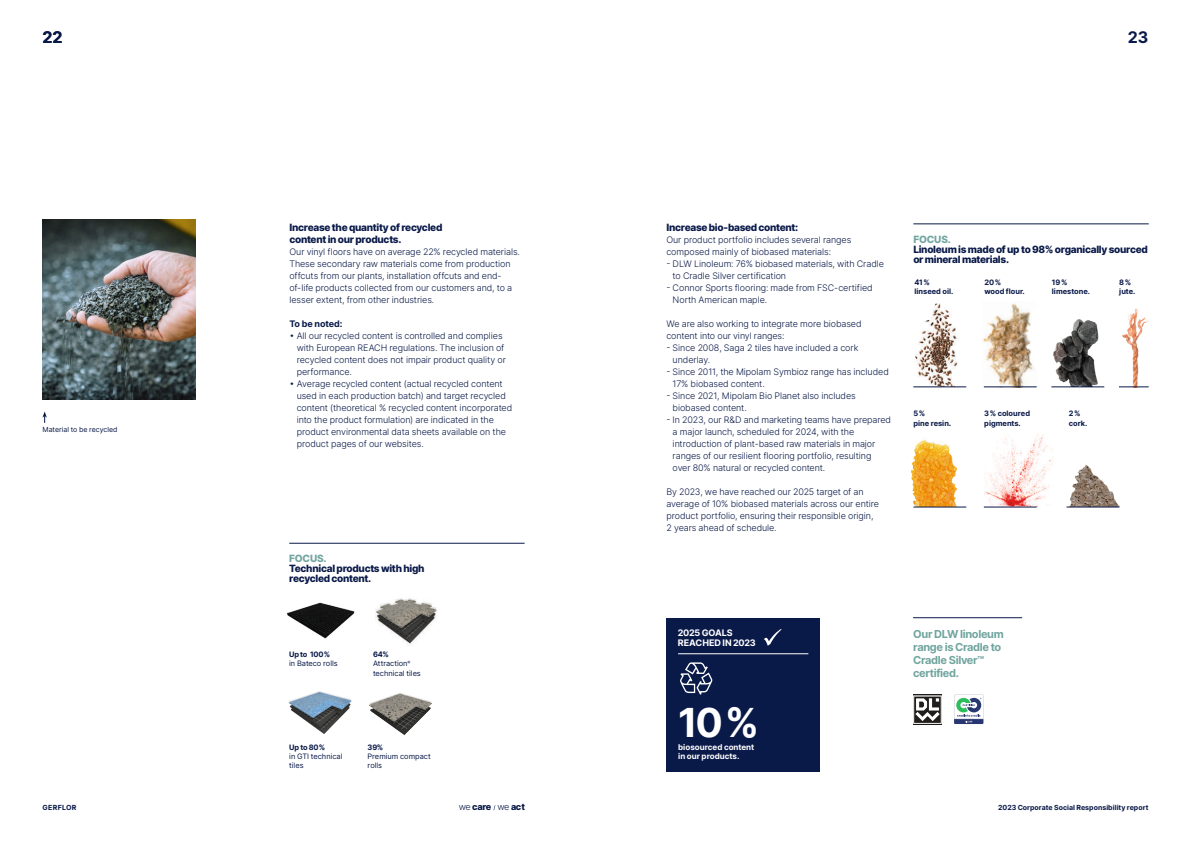
<style>
.page{position:relative;width:1191px;height:842px;background:#fff}
.page>*{position:absolute;margin:0;border:0;box-sizing:border-box;transform-origin:0 0}
.t1{font:700 40px "Inter";color:#fff}
.t2{font:700 16px "Inter";color:#091948}
.t3{font:700 11px/13px "Inter";letter-spacing:-.03em;color:#71a59f}
.t4{font:800 10px/10px "Inter";letter-spacing:-.03em;color:#091948}
.t5{font:800 10px "Inter";letter-spacing:-.015em;color:#71a59f}
.t6{font:800 9.1px "Inter";letter-spacing:-.03em;color:#091948}
.t7{font:300 9px/12px "Inter";letter-spacing:-.01em;color:#091948}
.t8{font:700 9px/10px "Inter";letter-spacing:-.015em;color:#fff}
.t9{font:700 9px "Inter";letter-spacing:-.01em;color:#091948}
.t10{font:700 8px/9.5px "Inter";color:#fff}
.t11{font:700 7.4px/9.3px "Inter";color:#091948}
.t12{font:7.4px/9.3px "Inter";color:#091948}
.t13{font:700 7px "Inter";letter-spacing:.005em;color:#091948}
.t14{font:7px "Inter";letter-spacing:.005em;color:#091948}
.t15{font:700 7px "Inter";letter-spacing:.045em;color:#091948}
.s1{font-weight:700}
.s2{font-weight:300}
.s3{font-size:8.4px}
</style>
<div class="page">
<img style="left:368px;top:693px;width:64px;height:42px">
<hr style="left:289px;top:543px;width:235px;height:1px;background:#091948">
<img style="left:287px;top:602px;width:68px;height:37px">
<img style="left:375px;top:598px;width:62px;height:48px">
<img style="left:289px;top:691px;width:63px;height:43px">
<img style="left:984px;top:434px;width:69px;height:73px">
<img style="left:911px;top:440px;width:56px;height:67px">
<img style="left:1119px;top:308px;width:30px;height:79px">
<img style="left:1053px;top:319px;width:46px;height:67px">
<img style="left:983px;top:303px;width:54px;height:84px">
<img style="left:913px;top:303px;width:51px;height:84px">
<img style="left:1066px;top:465px;width:54px;height:42px">
<hr style="left:913px;top:224px;width:235px;height:1px;background:#091948">
<hr style="left:913px;top:387px;width:53px;height:1px;background:#091948">
<hr style="left:913px;top:507px;width:53px;height:1px;background:#091948">
<hr style="left:983px;top:387px;width:53px;height:1px;background:#091948">
<hr style="left:983px;top:507px;width:53px;height:1px;background:#091948">
<hr style="left:1051px;top:387px;width:53px;height:1px;background:#091948">
<hr style="left:1066px;top:507px;width:53px;height:1px;background:#091948">
<svg style="left:1119px;top:387px;width:29px;height:1px"></svg>
<img style="left:913px;top:695px;width:29px;height:29px">
<svg style="left:954px;top:695px;width:29px;height:29px"></svg>
<hr style="left:913px;top:617px;width:109px;height:1px;background:#091948">
<div style="left:666px;top:618px;width:153px;height:153px;background:#091948"></div>
<hr style="left:678px;top:653px;width:130px;height:1px;background:#fff">
<svg style="left:680px;top:662px;width:32px;height:33px"></svg>
<svg style="left:42px;top:412px;width:5px;height:11px"></svg>
<img style="left:43px;top:219px;width:153px;height:180px">
<svg style="left:764px;top:629px;width:17px;height:17px"></svg>
<h2 class="t2" style="left:43px;top:26px;width:22px">22</h2>
<h2 class="t2" style="left:1128px;top:26px;width:22px">23</h2>
<p class="t14" style="left:42px;top:424px;width:77px">Material to be recycled</p>
<p class="t4" style="left:289px;top:221px;width:154px;line-height:12px">Increase the quantity of recycled content in our products.</p>
<p class="t7" style="left:289px;top:246px;width:232px">Our vinyl floors have on average 22% recycled materials.<br>These secondary raw materials come from production offcuts from our plants, installation offcuts and end&shy;of-life products collected from our customers and, to a lesser extent, from other industries.</p>
<p class="t9" style="left:289px;top:317px;width:55px">To be noted:</p>
<p class="t7" style="left:297px;top:330px;width:211px;text-indent:-7px">• All our recycled content is controlled and complies with European REACH regulations. The inclusion of recycled content does not impair product quality or performance.</p>
<p class="t7" style="left:297px;top:378px;width:217px;text-indent:-7px">• Average recycled content (actual recycled content used in each production batch) and target recycled content (theoretical % recycled content incorporated into the product formulation) are indicated in the product environmental data sheets available on the product pages of our websites.</p>
<p class="t5" style="left:289px;top:551px;width:39px">FOCUS.</p>
<p class="t4" style="left:289px;top:563px;width:137px">Technical products with high recycled content.</p>
<p class="t11" style="left:289px;top:650px;width:43px">Up to 100%</p>
<p class="t12" style="left:289px;top:659px;width:50px">in Bateco rolls</p>
<p class="t12" style="left:373px;top:650px;width:49px"><span class="s1">64%<br></span>Attraction<sup>® </sup>technical tiles</p>
<p class="t11" style="left:289px;top:742px;width:38px">Up to 80%</p>
<p class="t12" style="left:289px;top:751px;width:55px">in GTI technical tiles</p>
<p class="t11" style="left:368px;top:742px;width:17px">39%</p>
<p class="t12" style="left:368px;top:751px;width:65px">Premium compact rolls</p>
<p class="t15" style="left:43px;top:802px;width:35px">GERFLOR</p>
<p class="t6" style="left:459px;top:800px;width:68px"><span class="s2">we</span> care <span class="s2">we</span> act</p>
<p class="t4" style="left:666px;top:222px;width:133px">Increase bio-based content:</p>
<p class="t7" style="left:666px;top:234px;width:186px">Our product portfolio includes several ranges composed mainly of biobased materials:</p>
<p class="t7" style="left:672px;top:258px;width:213px;text-indent:-6px">- DLW Linoleum: 76% biobased materials, with Cradle to Cradle Silver certification</p>
<p class="t7" style="left:672px;top:282px;width:202px;text-indent:-6px">- Connor Sports flooring: made from FSC-certified<br>North American maple.</p>
<p class="t7" style="left:666px;top:318px;width:197px">We are also working to integrate more biobased content into our vinyl ranges:</p>
<p class="t7" style="left:672px;top:342px;width:187px;text-indent:-6px">- Since 2008, Saga 2 tiles have included a cork underlay.</p>
<p class="t7" style="left:672px;top:366px;width:218px;text-indent:-6px">- Since 2011, the Mipolam Symbioz range has included<br>17% biobased content.</p>
<p class="t7" style="left:672px;top:390px;width:185px;text-indent:-6px">- Since 2021, Mipolam Bio Planet also includes biobased content.</p>
<p class="t7" style="left:672px;top:414px;width:220px;text-indent:-6px">- In 2023, our R&amp;D and marketing teams have prepared a major launch, scheduled for 2024, with the introduction of plant-based raw materials in major ranges of our resilient flooring portfolio, resulting over 80% natural or recycled content.</p>
<p class="t7" style="left:666px;top:486px;width:214px">By 2023, we have reached our 2025 target of an average of 10% biobased materials across our entire product portfolio, ensuring their responsible origin, 2 years ahead of schedule.</p>
<p class="t5" style="left:913px;top:232px;width:39px">FOCUS.</p>
<p class="t4" style="left:913px;top:244px;width:236px">Linoleum is made of up to 98% organically sourced or mineral materials.</p>
<p class="t11" style="left:914px;top:277px;width:40px">41% linseed oil.</p>
<p class="t11" style="left:984px;top:277px;width:42px">20%<br>wood flour.</p>
<p class="t11" style="left:1052px;top:277px;width:40px">19% limestone.</p>
<p class="t11" style="left:1119px;top:277px;width:18px">8% jute.</p>
<p class="t11" style="left:913px;top:409px;width:40px">5%<br>pine resin<span class="s3">.</span></p>
<p class="t11" style="left:984px;top:409px;width:47px">3% coloured pigments.</p>
<p class="t11" style="left:1069px;top:409px;width:20px">2% cork.</p>
<p class="t8" style="left:678px;top:627px;width:79px">2025 GOALS<br>REACHED IN 2023</p>
<h1 class="t1" style="left:678px;top:694px;width:82px">10%</h1>
<p class="t10" style="left:678px;top:742px;width:78px">biosourced content in our products.</p>
<p class="t3" style="left:913px;top:627px;width:92px">Our DLW linoleum range is Cradle to<br>Cradle Silver™ certified.</p>
<p class="t13" style="left:998px;top:802px;width:152px">2023 Corporate Social Responsibility report</p>
</div>
